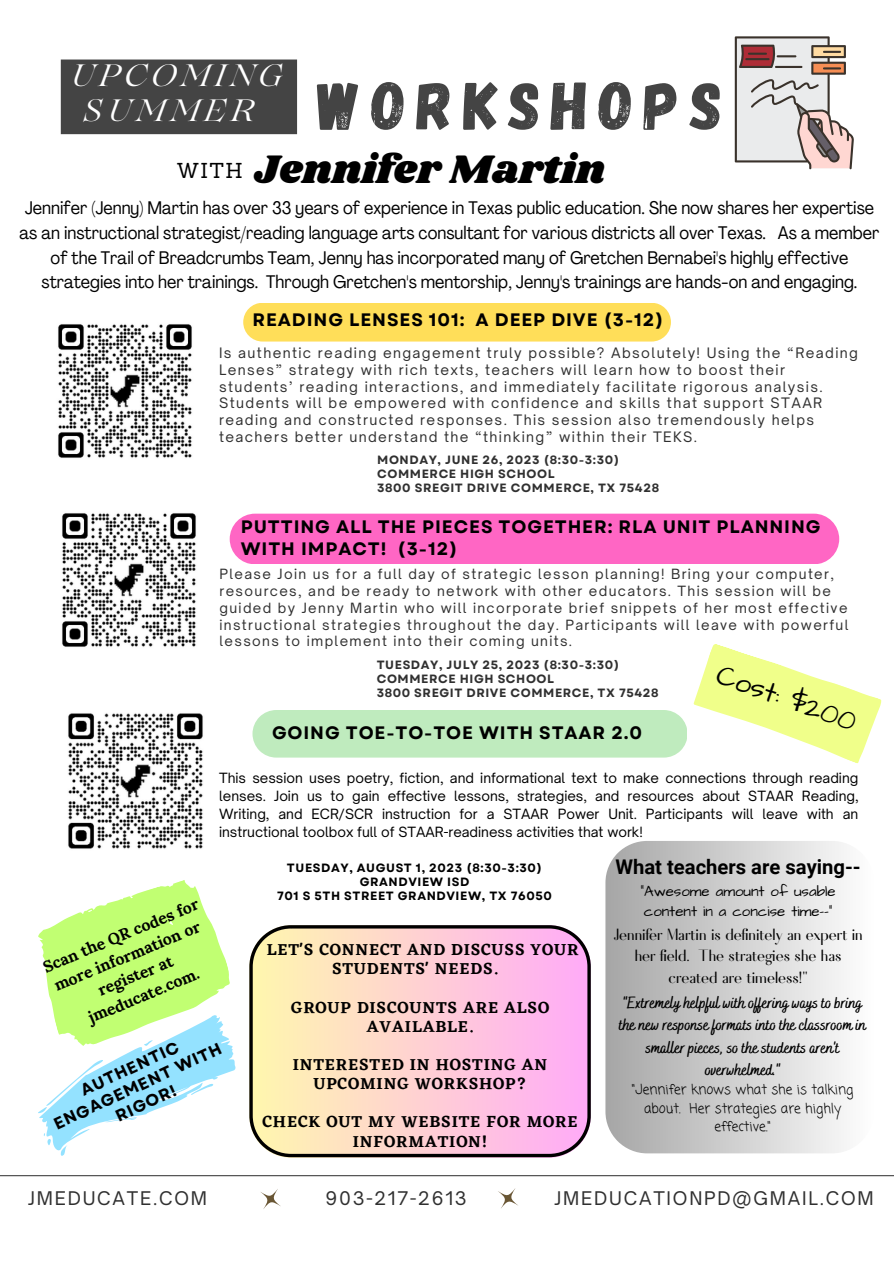
<style>
.page{position:relative;width:894px;height:1264px;background:#fff}
.page>*{position:absolute;margin:0;border:0;box-sizing:border-box;transform-origin:0 0}
.t1{font:67.5px "Gagalin";letter-spacing:.15em;color:#444}
.t2{font:41.25px "Shrikhand";color:#000}
.t3{font:italic 30.9px "Lovelace";letter-spacing:.15em;color:#fff}
.t4{font:28.5px "Architects Daughter";color:#000}
.t5{font:21.75px/21.8px "Fiona";color:#000;text-align:center}
.t6{font:21px "Sanchez";color:#000}
.t7{font:700 20.25px "Roboto";color:#000}
.t8{font:condensed 18px/24.8px "Agrandir";color:#000;text-align:center}
.t9{font:700 18px/21.5px "Garet";letter-spacing:.05em;color:#000}
.t10{font:18px "Open Sauce One";letter-spacing:.1em;color:#303030}
.t11{font:600 16.5px/19.2px "Eczar";letter-spacing:.05em;color:#000;text-align:center}
.t12{font:700 16.5px/19.2px "Garet";color:#000;text-align:center}
.t13{font:700 16.35px/22.4px "Bakerie Smooth";color:#000;text-align:center}
.t14{font:700 15.9px/21.5px "Lora";color:#000;text-align:center}
.t15{font:15px/20.7px "Architects Daughter";color:#000}
.t16{font:13.8px/17px "Open Sauce One";letter-spacing:.1em;color:#303030}
.t17{font:13.5px/17px "Open Sauce One";letter-spacing:.1em;color:#303030}
.t18{font:13.5px/18px "Open Sauce One";color:#000;text-align:justify}
.t19{font:13.5px/18.6px "Coming Soon";color:#000;text-align:center}
.t20{font:700 12px "Garet";letter-spacing:.05em;color:#303030}
.t21{font:700 12px "Garet";letter-spacing:.05em;color:#000}
</style>
<div class="page">
<svg style="left:498px;top:1188px;width:20px;height:21px"></svg>
<hr style="left:0;top:1175px;width:893px;height:1px;background:#444">
<svg style="left:260px;top:1189px;width:21px;height:20px"></svg>
<img style="left:58px;top:324px;width:134px;height:134px">
<img style="left:62px;top:513px;width:134px;height:134px">
<svg style="left:605px;top:841px;width:239px;height:312px;background:#cecece"></svg>
<svg style="left:734px;top:36px;width:119px;height:133px;background:#cdc3c0"></svg>
<svg style="left:249px;top:925px;width:341px;height:232px;background:#f4c9ca"></svg>
<svg style="left:38px;top:880px;width:198px;height:276px"></svg>
<img style="left:68px;top:713px;width:135px;height:136px">
<div style="left:243px;top:303px;width:427px;height:38px;background:#ffde59;border-radius:19px"></div>
<div style="left:230px;top:513px;width:609px;height:51px;background:#ff66c4;border-radius:25px"></div>
<svg style="left:252px;top:644px;width:630px;height:120px"></svg>
<div style="left:61px;top:59px;width:236px;height:75px;background:#444"></div>
<p class="t3" style="left:71px;top:65px;width:213px">UPCOMING</p>
<p class="t3" style="left:83px;top:99px;width:174px">SUMMER</p>
<p class="t1" style="left:317px;top:62px;width:406px">WORKSHOPS</p>
<p class="t6" style="left:176px;top:157px;width:68px">WITH</p>
<p class="t2" style="left:255px;top:140px;width:352px">Jennifer Martin</p>
<p class="t8" style="left:19px;top:197px;width:861px">Jennifer (Jenny) Martin has over 33 years of experience in Texas public education. She now shares her expertise as an instructional strategist/reading language arts consultant for various districts all over Texas. As a member of the Trail of Breadcrumbs Team, Jenny has incorporated many of Gretchen Bernabei's highly effective strategies into her trainings. Through Gretchen's mentorship, Jenny's trainings are hands-on and engaging.</p>
<p class="t9" style="left:252px;top:309px;width:412px">READING LENSES 101: A DEEP DIVE (3-12)</p>
<p class="t16" style="left:219px;top:344px;width:640px">Is authentic reading engagement truly possible? Absolutely! Using the “Reading Lenses” strategy with rich texts, teachers will learn how to boost their students’ reading interactions, and immediately facilitate rigorous analysis.<br>Students will be empowered with confidence and skills that support STAAR reading and constructed responses. This session also tremendously helps teachers better understand the “thinking” within their TEKS.</p>
<p class="t20" style="left:377px;top:451px;width:244px">MONDAY, JUNE 26, 2023 (8:30-3:30)</p>
<p class="t20" style="left:377px;top:465px;width:179px">COMMERCE HIGH SCHOOL</p>
<p class="t20" style="left:377px;top:479px;width:283px">3800 SREGIT DRIVE COMMERCE, TX 75428</p>
<p class="t9" style="left:241px;top:516px;width:581px">PUTTING ALL THE PIECES TOGETHER: RLA UNIT PLANNING<br>WITH IMPACT! (3-12)</p>
<p class="t17" style="left:219px;top:565px;width:630px">Please Join us for a full day of strategic lesson planning! Bring your computer, resources, and be ready to network with other educators. This session will be guided by Jenny Martin who will incorporate brief snippets of her most effective instructional strategies throughout the day. Participants will leave with powerful lessons to implement into their coming units.</p>
<p class="t20" style="left:376px;top:656px;width:244px">TUESDAY, JULY 25, 2023 (8:30-3:30)</p>
<p class="t20" style="left:376px;top:670px;width:179px">COMMERCE HIGH SCHOOL</p>
<p class="t20" style="left:376px;top:684px;width:283px">3800 SREGIT DRIVE COMMERCE, TX 75428</p>
<p class="t9" style="left:272px;top:722px;width:371px">GOING TOE-TO-TOE WITH STAAR 2.0</p>
<p class="t4" style="left:724px;top:655px;width:148px;rotate:20deg">Cost: $200</p>
<p class="t18" style="left:219px;top:769px;width:641px">This session uses poetry, fiction, and informational text to make connections through reading lenses. Join us to gain effective lessons, strategies, and resources about STAAR Reading, Writing, and ECR/SCR instruction for a STAAR Power Unit. Participants will leave with an instructional toolbox full of STAAR-readiness activities that work!</p>
<p class="t21" style="left:287px;top:859px;width:256px">TUESDAY, AUGUST 1, 2023 (8:30-3:30)</p>
<p class="t21" style="left:359px;top:873px;width:111px">GRANDVIEW ISD</p>
<p class="t21" style="left:277px;top:887px;width:276px">701 S 5TH STREET GRANDVIEW, TX 76050</p>
<p class="t7" style="left:615px;top:855px;width:247px">What teachers are saying--</p>
<p class="t15" style="left:640px;top:880px;width:196px">"Awesome amount of usable content in a concise time--"</p>
<p class="t5" style="left:613px;top:922px;width:251px">Jennifer Martin is definitely an expert in her field. The strategies she has created are timeless!"</p>
<p class="t13" style="left:619px;top:992px;width:248px">"Extremely helpful with offering ways to bring the new response formats into the classroom in smaller pieces, so the students aren't overwhelmed."</p>
<p class="t19" style="left:631px;top:1081px;width:223px">"Jennifer knows what she is talking about. Her strategies are highly effective."</p>
<p class="t14" style="left:40px;top:957px;width:168px;rotate:-23deg">Scan the QR codes for more information or register at jmeducate.com.</p>
<p class="t11" style="left:332px;top:939px;width:248px;text-align:left;text-indent:-65px">LET'S CONNECT AND DISCUSS YOUR<br>STUDENTS' NEEDS.</p>
<p class="t11" style="left:291px;top:997px;width:259px">GROUP DISCOUNTS ARE ALSO<br>AVAILABLE.</p>
<p class="t11" style="left:293px;top:1054px;width:256px">INTERESTED IN HOSTING AN<br>UPCOMING WORKSHOP?</p>
<p class="t11" style="left:262px;top:1112px;width:316px">CHECK OUT MY WEBSITE FOR MORE<br>INFORMATION!</p>
<p class="t12" style="left:42px;top:1098px;width:185px;rotate:-25deg">AUTHENTIC<br>ENGAGEMENT WITH<br>RIGOR!</p>
<p class="t10" style="left:28px;top:1187px;width:180px">JMEDUCATE.COM</p>
<p class="t10" style="left:325px;top:1187px;width:143px">903-217-2613</p>
<p class="t10" style="left:554px;top:1187px;width:321px">JMEDUCATIONPD@GMAIL.COM</p>
</div>
